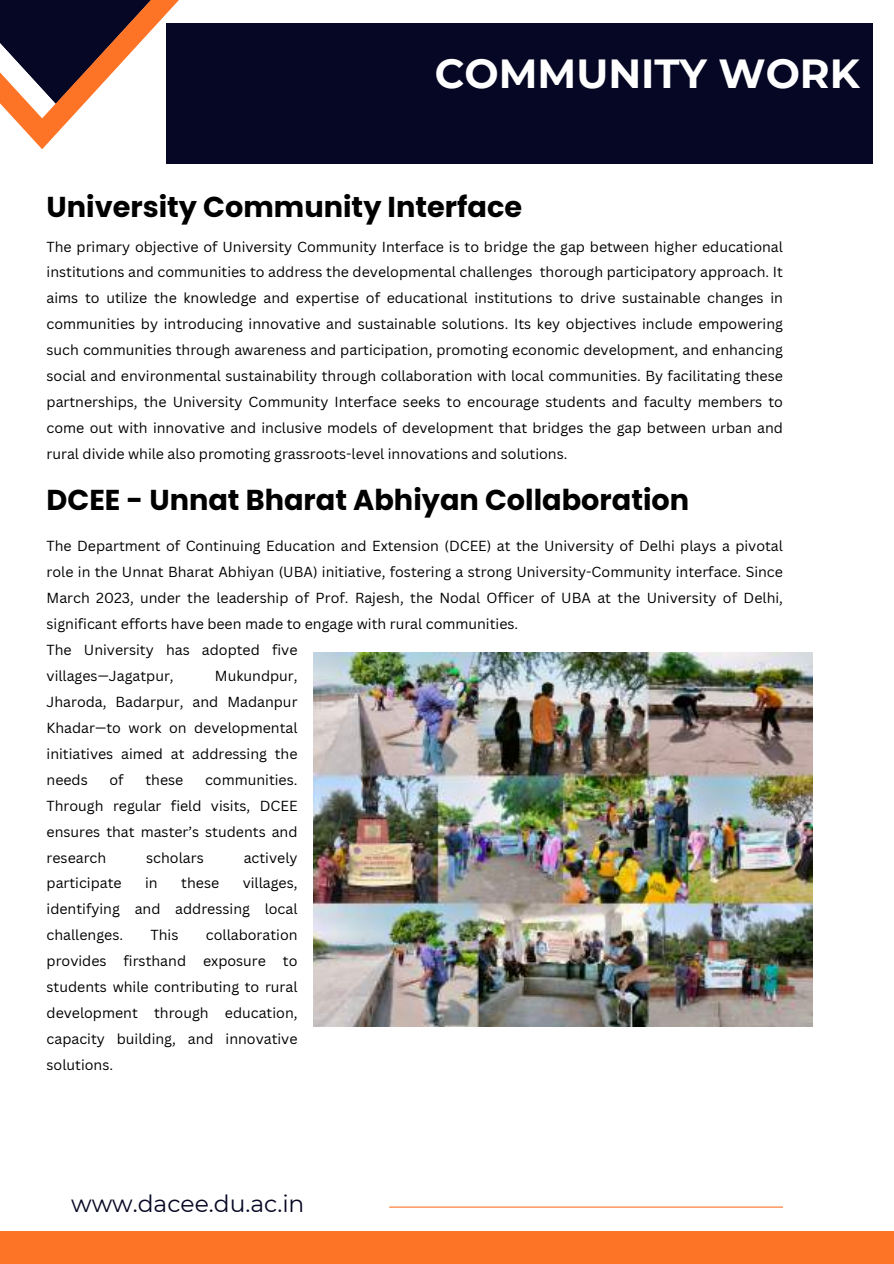
<style>
.page{position:relative;width:894px;height:1264px;background:#fff}
.page>*{position:absolute;margin:0;border:0;box-sizing:border-box;transform-origin:0 0}
.t1{font:700 40.5px "Montserrat";color:#fff}
.t2{font:700 28.8px "Poppins";color:#000}
.t3{font:23.4px "Montserrat";color:#060724}
.t4{font:14.25px/25.8px "Canva Sans";color:#000;text-align:justify}
</style>
<div class="page">
<div style="left:166px;top:23px;width:706px;height:140px;background:#060724"></div>
<div style="left:0;top:1230px;width:893px;height:33px;background:#fe7426"></div>
<svg style="left:0;top:0;width:179px;height:149px"></svg>
<hr style="left:389px;top:1206px;width:393px;height:1px;background:#fe7426">
<img style="left:314px;top:652px;width:498px;height:374px">
<h1 class="t1" style="left:435px;top:49px;width:426px">COMMUNITY WORK</h1>
<h2 class="t2" style="left:47px;top:186px;width:477px">University Community Interface</h2>
<p class="t4" style="left:47px;top:233px;width:737px">The primary objective of University Community Interface is to bridge the gap between higher educational institutions and communities to address the developmental challenges thorough participatory approach. It aims to utilize the knowledge and expertise of educational institutions to drive sustainable changes in communities by introducing innovative and sustainable solutions. Its key objectives include empowering such communities through awareness and participation, promoting economic development, and enhancing social and environmental sustainability through collaboration with local communities. By facilitating these partnerships, the University Community Interface seeks to encourage students and faculty members to come out with innovative and inclusive models of development that bridges the gap between urban and rural divide while also promoting grassroots-level innovations and solutions.</p>
<h2 class="t2" style="left:47px;top:480px;width:644px">DCEE - Unnat Bharat Abhiyan Collaboration</h2>
<p class="t4" style="left:47px;top:533px;width:737px">The Department of Continuing Education and Extension (DCEE) at the University of Delhi plays a pivotal role in the Unnat Bharat Abhiyan (UBA) initiative, fostering a strong University-Community interface. Since March 2023, under the leadership of Prof. Rajesh, the Nodal Officer of UBA at the University of Delhi, significant efforts have been made to engage with rural communities.</p>
<p class="t4" style="left:47px;top:637px;width:252px">The University has adopted five villages—Jagatpur,</p>
<p class="t4" style="left:47px;top:663px;width:252px;text-indent:168px">Mukundpur, Jharoda, Badarpur, and Madanpur Khadar—to work on developmental initiatives aimed at addressing the needs</p>
<p class="t4" style="left:109px;top:766px;width:16px">of</p>
<p class="t4" style="left:145px;top:766px;width:39px">these</p>
<p class="t4" style="left:47px;top:766px;width:252px;text-indent:158px">communities.<br>Through regular field visits, DCEE ensures that master’s students and research</p>
<p class="t4" style="left:146px;top:844px;width:59px">scholars</p>
<p class="t4" style="left:244px;top:844px;width:55px">actively</p>
<p class="t4" style="left:47px;top:870px;width:252px;text-indent:196px">villages, identifying and addressing local challenges.</p>
<p class="t4" style="left:47px;top:870px;width:77px">participate</p>
<p class="t4" style="left:145px;top:870px;width:14px">in</p>
<p class="t4" style="left:181px;top:870px;width:39px">these</p>
<p class="t4" style="left:47px;top:921px;width:252px;text-indent:159px">collaboration provides firsthand exposure to students while contributing to rural development through education, capacity building, and innovative solutions.</p>
<p class="t4" style="left:150px;top:921px;width:29px">This</p>
<h3 class="t3" style="left:71px;top:1189px;width:235px">www.dacee.du.ac.in</h3>
</div>
